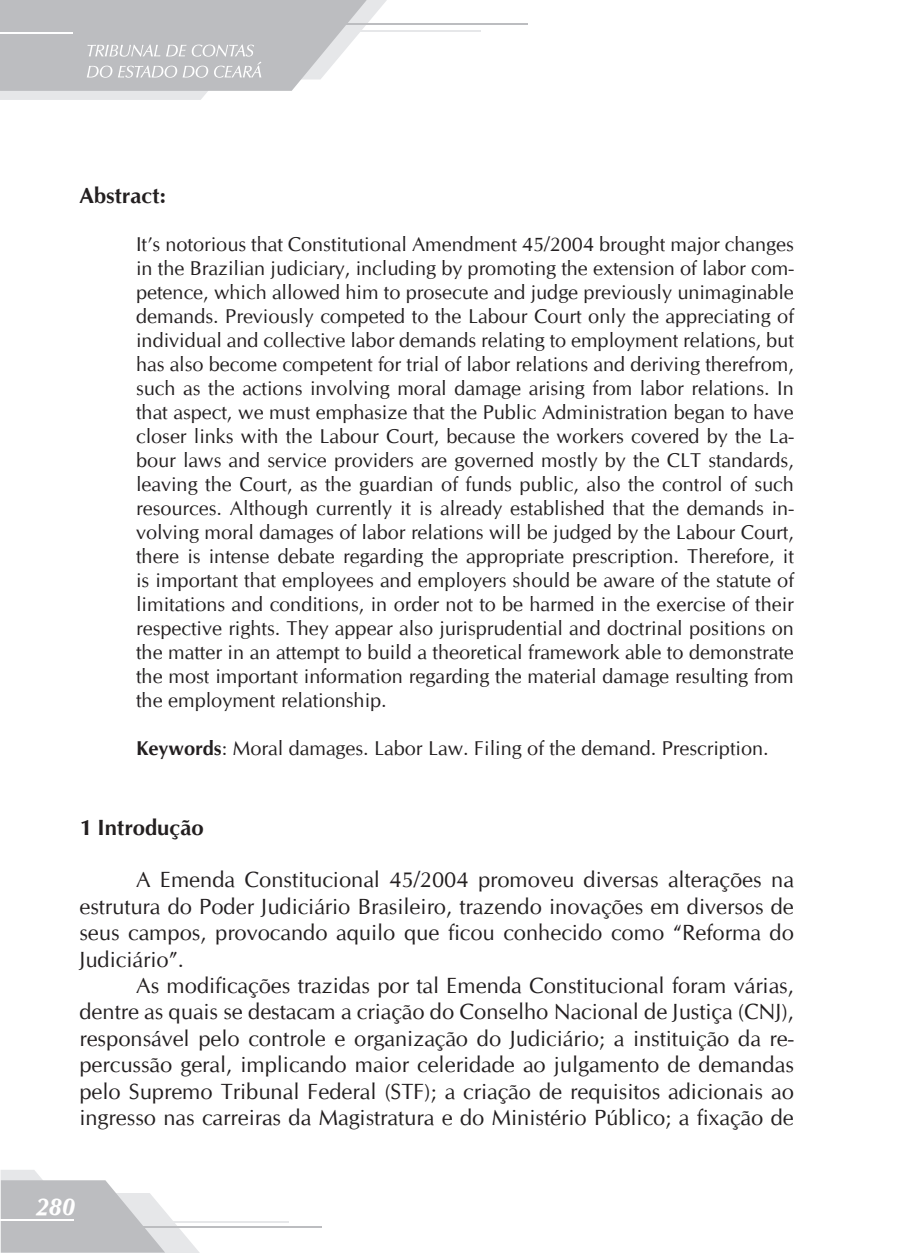
<style>
.page{position:relative;width:913px;height:1253px;background:#fff}
.page>*{position:absolute;margin:0;border:0;box-sizing:border-box;transform-origin:0 0}
.t1{font:italic 700 24px "CG Omega";color:#fff}
.t2{font:22px/26.4px "CG Omega";color:#231f20;text-align:justify}
.t3{font:700 22px "CG Omega";color:#231f20}
.t4{font:20px/24px "CG Omega";color:#231f20;text-align:justify}
.s1{font-weight:700}
</style>
<div class="page">
<hr style="left:228px;top:30px;width:252px;height:1px;background:#e6e7e9">
<hr style="left:275px;top:23px;width:253px;height:2px;background:#bcbdc0">
<hr style="left:36px;top:1221px;width:252px;height:2px;background:#e6e7e9">
<svg style="left:1px;top:1170px;width:199px;height:83px"></svg>
<hr style="left:69px;top:1226px;width:253px;height:2px;background:#bcbdc0">
<hr style="left:0;top:1219px;width:74px;height:2px;background:#fff">
<svg style="left:0;top:0;width:387px;height:100px"></svg>
<p class="t3" style="left:79px;top:182px;width:88px">Abstract:</p>
<p class="t4" style="left:136px;top:233px;width:659px">It’s notorious that Constitutional Amendment 45/2004 brought major changes in the Brazilian judiciary, including by promoting the extension of labor com&shy;petence, which allowed him to prosecute and judge previously unimaginable demands. Previously competed to the Labour Court only the appreciating of individual and collective labor demands relating to employment relations, but has also become competent for trial of labor relations and deriving therefrom, such as the actions involving moral damage arising from labor relations. In that aspect, we must emphasize that the Public Administration began to have closer links with the Labour Court, because the workers covered by the La&shy;bour laws and service providers are governed mostly by the CLT standards, leaving the Court, as the guardian of funds public, also the control of such resources. Although currently it is already established that the demands in&shy;volving moral damages of labor relations will be judged by the Labour Court, there is intense debate regarding the appropriate prescription. Therefore, it is important that employees and employers should be aware of the statute of limitations and conditions, in order not to be harmed in the exercise of their respective rights. They appear also jurisprudential and doctrinal positions on the matter in an attempt to build a theoretical framework able to demonstrate the most important information regarding the material damage resulting from the employment relationship.</p>
<p class="t4" style="left:136px;top:737px;width:634px"><span class="s1">Keywords</span>: Moral damages. Labor Law. Filing of the demand. Prescription.</p>
<p class="t3" style="left:79px;top:813px;width:126px">1 Introdução</p>
<p class="t2" style="left:79px;top:867px;width:716px;text-indent:57px">A Emenda Constitucional 45/2004 promoveu diversas alterações na estrutura do Poder Judiciário Brasileiro, trazendo inovações em diversos de seus campos, provocando aquilo que ficou conhecido como “Reforma do Judiciário”.</p>
<p class="t2" style="left:79px;top:973px;width:716px;text-indent:57px">As modificações trazidas por tal Emenda Constitucional foram várias, dentre as quais se destacam a criação do Conselho Nacional de Justiça (CNJ), responsável pelo controle e organização do Judiciário; a instituição da re&shy;percussão geral, implicando maior celeridade ao julgamento de demandas pelo Supremo Tribunal Federal (STF); a criação de requisitos adicionais ao ingresso nas carreiras da Magistratura e do Ministério Público; a fixação de</p>
<p class="t1" style="left:35px;top:1192px;width:41px">280</p>
</div>
